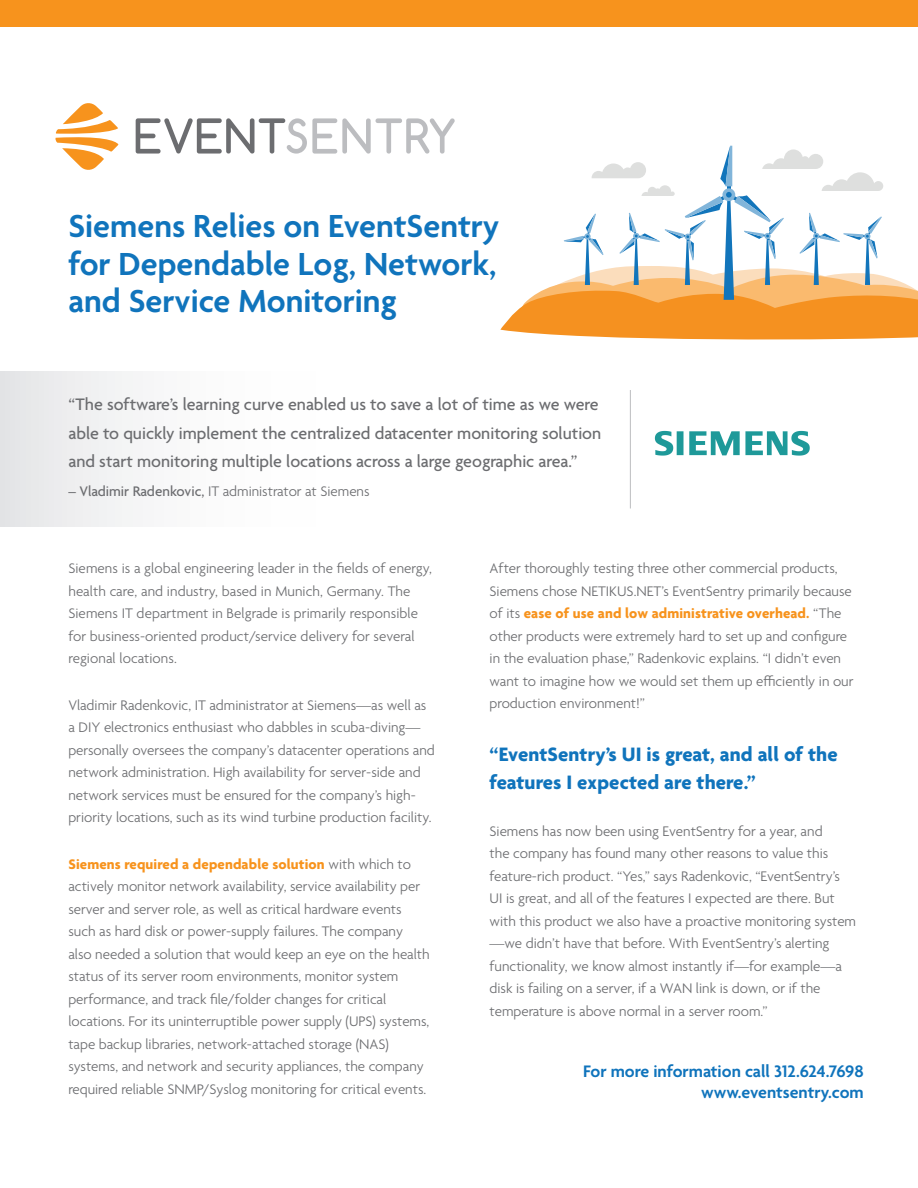
<style>
.page{position:relative;width:918px;height:1188px;background:#fff}
.page>*{position:absolute;margin:0;border:0;box-sizing:border-box;transform-origin:0 0}
.t1{font:600 34.5px/37.5px "Agenda";color:#1074bc;text-align:justify}
.t2{font:700 21px/28.5px "Agenda";letter-spacing:.005em;color:#1074bc}
.t3{font:500 18px/28.5px "Agenda";color:#6c6d70}
.t4{font:600 18px/21.6px "Agenda";color:#1074bc;text-align:right}
.t5{font:300 15px/22.5px "Agenda";color:#6c6d70}
.s1{font-weight:500}
.s2{font-weight:700;color:#f7931d}
</style>
<div class="page">
<div style="left:0;top:372px;width:651px;height:154px;background:linear-gradient(to right,#eff0f1,#fff)"></div>
<svg style="left:136px;top:118px;width:319px;height:36px"></svg>
<svg style="left:55px;top:103px;width:64px;height:67px"></svg>
<img style="left:647px;top:424px;width:163px;height:41px">
<div style="left:0;top:0;width:918px;height:27px;background:#f7931d"></div>
<hr style="left:630px;top:390px;width:1px;height:118px;background:#bcbdc0">
<svg style="left:500px;top:146px;width:418px;height:194px"></svg>
<h1 class="t1" style="left:68px;top:209px;width:433px">Siemens Relies on EventSentry for Dependable Log, Network, and Service Monitoring</h1>
<p class="t3" style="left:68px;top:392px;width:534px">“The software’s learning curve enabled us to save a lot of time as we were able to quickly implement the centralized datacenter monitoring solution and start monitoring multiple locations across a large geographic area.”</p>
<p class="t5" style="left:68px;top:481px;width:303px"><span class="s1">– Vladimir Radenkovic,</span> IT administrator at Siemens</p>
<p class="t5" style="left:68px;top:558px;width:365px">Siemens is a global engineering leader in the fields of energy, health care, and industry, based in Munich, Germany. The Siemens IT department in Belgrade is primarily responsible for business-oriented product/service delivery for several regional locations.</p>
<p class="t5" style="left:68px;top:694px;width:368px">Vladimir Radenkovic, IT administrator at Siemens—as well as a DIY electronics enthusiast who dabbles in scuba-diving— personally oversees the company’s datacenter operations and network administration. High availability for server-side and network services must be ensured for the company’s high&shy;priority locations, such as its wind turbine production facility.</p>
<p class="t5" style="left:68px;top:853px;width:363px"><span class="s2">Siemens required a dependable solution</span> with which to actively monitor network availability, service availability per server and server role, as well as critical hardware events such as hard disk or power-supply failures. The company also needed a solution that would keep an eye on the health status of its server room environments, monitor system performance, and track file/folder changes for critical locations. For its uninterruptible power supply (UPS) systems, tape backup libraries, network-attached storage (NAS) systems, and network and security appliances, the company required reliable SNMP/Syslog monitoring for critical events.</p>
<p class="t5" style="left:490px;top:558px;width:365px">After thoroughly testing three other commercial products, Siemens chose NETIKUS.NET’s EventSentry primarily because of its <span class="s2">ease of use and low administrative overhead.</span> “The other products were extremely hard to set up and configure in the evaluation phase,” Radenkovic explains. “I didn’t even want to imagine how we would set them up efficiently in our production environment!”</p>
<h2 class="t2" style="left:490px;top:741px;width:350px">“EventSentry’s UI is great, and all of the features I expected are there.”</h2>
<p class="t5" style="left:490px;top:820px;width:368px">Siemens has now been using EventSentry for a year, and<br>the company has found many other reasons to value this feature-rich product. “Yes,” says Radenkovic, “EventSentry’s UI is great, and all of the features I expected are there. But with this product we also have a proactive monitoring system —we didn’t have that before. With EventSentry’s alerting functionality, we know almost instantly if—for example—a disk is failing on a server, if a WAN link is down, or if the temperature is above normal in a server room.”</p>
<p class="t4" style="left:583px;top:1061px;width:282px">For more information call 312.624.7698 www.eventsentry.com</p>
</div>
